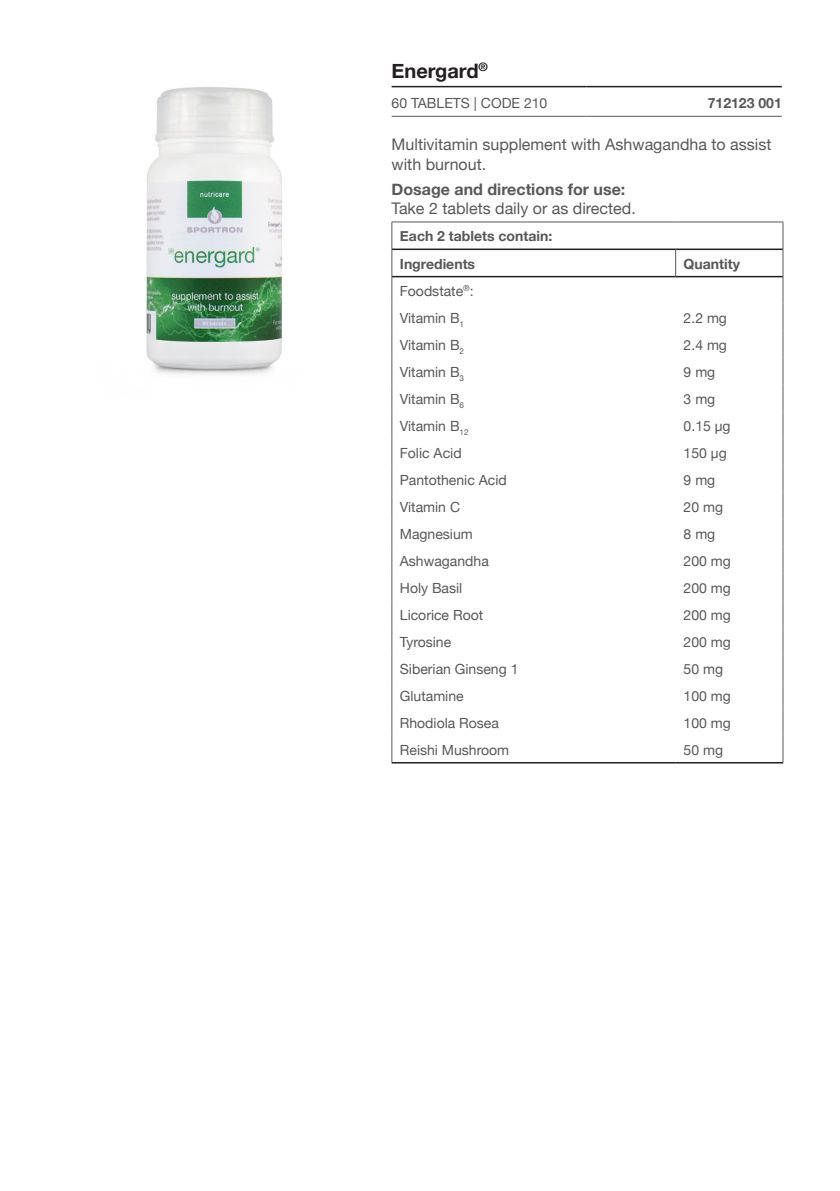
<style>
.page{position:relative;width:840px;height:1191px;background:#fff}
.page>*{position:absolute;margin:0;border:0;box-sizing:border-box;transform-origin:0 0}
.t1{font:700 20px "Helvetica Neue";color:#231f20}
.t2{font:16px/19.2px "Helvetica Neue";color:#57585a}
.t3{font:700 16px "Helvetica Neue";color:#57585a}
.t4{font:14px "Helvetica Neue";color:#57585a}
.t5{font:700 14px "Helvetica Neue";color:#57585a}
</style>
<div class="page">
<img style="left:146px;top:87px;width:136px;height:288px">
<hr style="left:391px;top:116px;width:195px;height:1px;background:#57585a">
<hr style="left:586px;top:116px;width:195px;height:1px;background:#57585a">
<hr style="left:391px;top:86px;width:195px;height:1px;background:#231f20">
<hr style="left:586px;top:86px;width:195px;height:1px;background:#231f20">
<svg style="left:392px;top:223px;width:390px;height:539px"></svg>
<hr style="left:391px;top:222px;width:284px;height:1px;background:#57585a">
<hr style="left:675px;top:222px;width:107px;height:1px;background:#57585a">
<svg style="left:675px;top:250px;width:1px;height:26px"></svg>
<svg style="left:391px;top:222px;width:1px;height:540px"></svg>
<svg style="left:782px;top:222px;width:1px;height:540px"></svg>
<hr style="left:392px;top:248px;width:283px;height:2px;background:#231f20">
<hr style="left:675px;top:248px;width:107px;height:2px;background:#231f20">
<hr style="left:392px;top:276px;width:283px;height:1px;background:#231f20">
<hr style="left:675px;top:276px;width:107px;height:1px;background:#231f20">
<hr style="left:391px;top:762px;width:284px;height:1px;background:#231f20">
<hr style="left:675px;top:762px;width:107px;height:1px;background:#231f20">
<p class="t1" style="left:391px;top:55px;width:98px">Energard<sup>®</sup></p>
<p class="t4" style="left:391px;top:93px;width:157px">60 TABLETS | CODE 210</p>
<p class="t5" style="left:707px;top:92px;width:75px">712123 001</p>
<p class="t2" style="left:391px;top:136px;width:381px">Multivitamin supplement with Ashwagandha to assist with burnout.</p>
<p class="t3" style="left:391px;top:176px;width:235px">Dosage and directions for use:</p>
<p class="t2" style="left:391px;top:199px;width:245px">Take 2 tablets daily or as directed.</p>
<p class="t5" style="left:399px;top:225px;width:154px">Each 2 tablets contain:</p>
<p class="t5" style="left:399px;top:253px;width:77px">Ingredients</p>
<p class="t5" style="left:683px;top:253px;width:58px">Quantity</p>
<p class="t4" style="left:399px;top:280px;width:75px">Foodstate<sup>®</sup>:</p>
<p class="t4" style="left:399px;top:307px;width:66px">Vitamin B<sub>1</sub></p>
<p class="t4" style="left:683px;top:307px;width:45px">2.2 mg</p>
<p class="t4" style="left:399px;top:334px;width:66px">Vitamin B<sub>2</sub></p>
<p class="t4" style="left:683px;top:334px;width:45px">2.4 mg</p>
<p class="t4" style="left:399px;top:361px;width:66px">Vitamin B<sub>3</sub></p>
<p class="t4" style="left:683px;top:361px;width:33px">9 mg</p>
<p class="t4" style="left:399px;top:388px;width:66px">Vitamin B<sub>6</sub></p>
<p class="t4" style="left:683px;top:388px;width:33px">3 mg</p>
<p class="t4" style="left:399px;top:415px;width:70px">Vitamin B<sub>12</sub></p>
<p class="t4" style="left:683px;top:415px;width:48px">0.15 µg</p>
<p class="t4" style="left:399px;top:442px;width:63px">Folic Acid</p>
<p class="t4" style="left:683px;top:442px;width:45px">150 µg</p>
<p class="t4" style="left:399px;top:469px;width:108px">Pantothenic Acid</p>
<p class="t4" style="left:683px;top:469px;width:33px">9 mg</p>
<p class="t4" style="left:399px;top:496px;width:62px">Vitamin C</p>
<p class="t4" style="left:683px;top:496px;width:41px">20 mg</p>
<p class="t4" style="left:399px;top:523px;width:74px">Magnesium</p>
<p class="t4" style="left:683px;top:523px;width:33px">8 mg</p>
<p class="t4" style="left:399px;top:550px;width:90px">Ashwagandha</p>
<p class="t4" style="left:683px;top:550px;width:49px">200 mg</p>
<p class="t4" style="left:399px;top:577px;width:64px">Holy Basil</p>
<p class="t4" style="left:683px;top:577px;width:49px">200 mg</p>
<p class="t4" style="left:399px;top:604px;width:85px">Licorice Root</p>
<p class="t4" style="left:683px;top:604px;width:49px">200 mg</p>
<p class="t4" style="left:399px;top:631px;width:53px">Tyrosine</p>
<p class="t4" style="left:683px;top:631px;width:49px">200 mg</p>
<p class="t4" style="left:399px;top:658px;width:120px">Siberian Ginseng 1</p>
<p class="t4" style="left:683px;top:658px;width:41px">50 mg</p>
<p class="t4" style="left:399px;top:685px;width:65px">Glutamine</p>
<p class="t4" style="left:683px;top:685px;width:49px">100 mg</p>
<p class="t4" style="left:399px;top:712px;width:101px">Rhodiola Rosea</p>
<p class="t4" style="left:683px;top:712px;width:49px">100 mg</p>
<p class="t4" style="left:399px;top:739px;width:111px">Reishi Mushroom</p>
<p class="t4" style="left:683px;top:739px;width:41px">50 mg</p>
</div>
